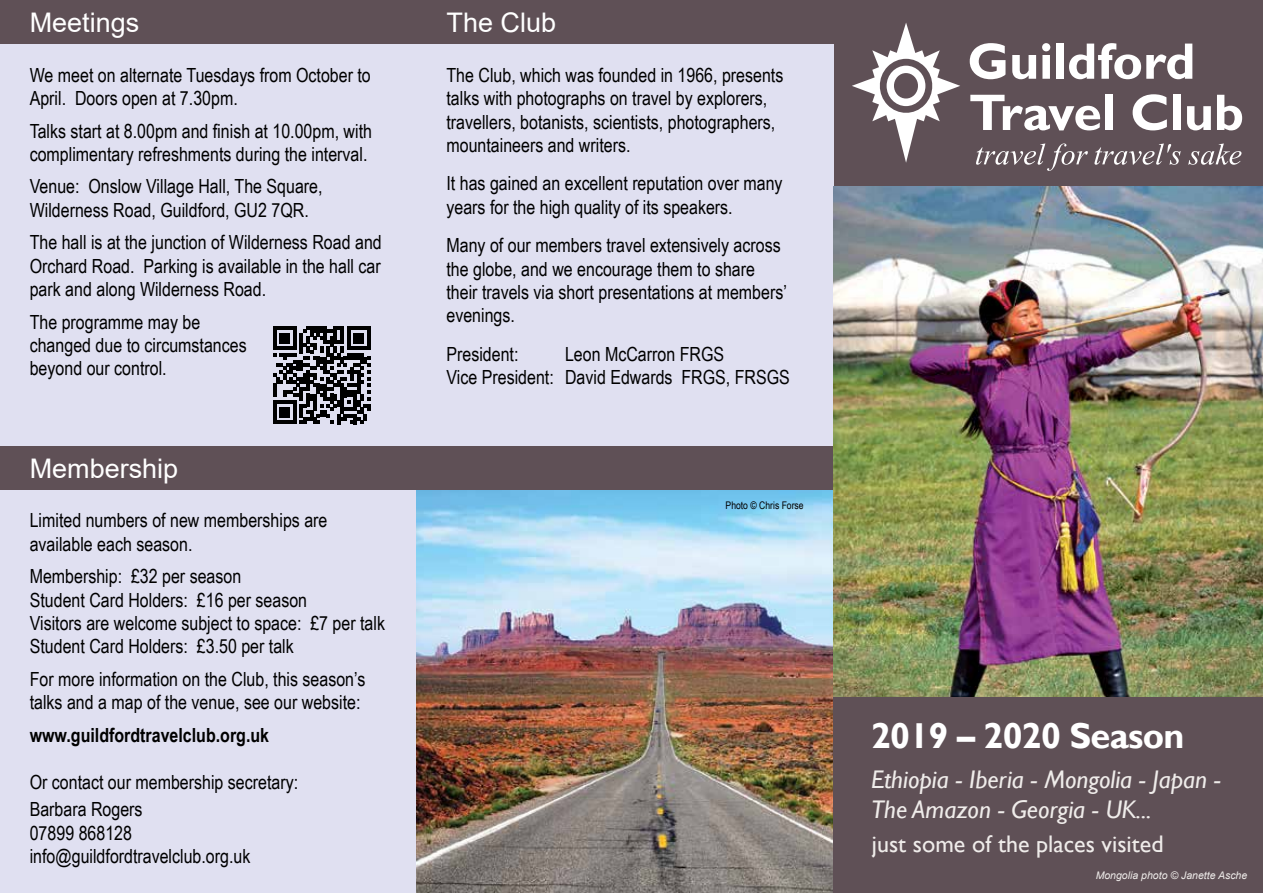
<style>
.page{position:relative;width:1263px;height:893px;background:#fff}
.page>*{position:absolute;margin:0;border:0;box-sizing:border-box;transform-origin:0 0}
.t1{font:700 36px "Gill Sans";letter-spacing:-.02em;color:#fff}
.t2{font:27px "Arial";color:#fff}
.t3{font:italic 25.5px/30.6px "Gill Sans";color:#efecea}
.t4{font:24px "Gill Sans";color:#efecea}
.t5{font:19.5px/23.4px "Arial Narrow";color:#000}
.t6{font:700 19.5px "Arial Narrow";color:#000}
.t7{font:italic 10.5px "Arial";color:#efecea}
.t8{font:10.5px "Arial Narrow";color:#000}
</style>
<div class="page">
<div style="left:833px;top:0;width:430px;height:201px;background:#5f5056"></div>
<div style="left:0;top:0;width:833px;height:893px;background:#e0e0f1"></div>
<img style="left:417px;top:490px;width:416px;height:403px">
<div style="left:0;top:446px;width:833px;height:44px;background:#5f5056"></div>
<div style="left:0;top:0;width:833px;height:43px;background:#5f5056"></div>
<svg style="left:852px;top:23px;width:108px;height:140px"></svg>
<svg style="left:970px;top:43px;width:35px;height:36px"></svg>
<svg style="left:1012px;top:55px;width:24px;height:24px"></svg>
<svg style="left:1042px;top:43px;width:8px;height:36px"></svg>
<div style="left:1056px;top:44px;width:8px;height:35px;background:#fff"></div>
<svg style="left:1069px;top:43px;width:123px;height:36px"></svg>
<svg style="left:976px;top:143px;width:112px;height:28px"></svg>
<svg style="left:1094px;top:143px;width:87px;height:22px"></svg>
<svg style="left:1188px;top:143px;width:53px;height:22px"></svg>
<svg style="left:970px;top:95px;width:130px;height:35px"></svg>
<div style="left:1105px;top:95px;width:8px;height:35px;background:#fff"></div>
<svg style="left:1132px;top:94px;width:35px;height:36px"></svg>
<div style="left:1173px;top:95px;width:8px;height:35px;background:#fff"></div>
<svg style="left:1187px;top:106px;width:24px;height:24px"></svg>
<svg style="left:1217px;top:95px;width:25px;height:35px"></svg>
<img style="left:833px;top:187px;width:430px;height:511px">
<div style="left:833px;top:698px;width:430px;height:195px;background:#5f5056"></div>
<svg style="left:273px;top:326px;width:97px;height:98px"></svg>
<h2 class="t2" style="left:30px;top:3px;width:111px">Meetings</h2>
<h2 class="t2" style="left:446px;top:4px;width:111px">The Club</h2>
<p class="t5" style="left:30px;top:63px;width:343px">We meet on alternate Tuesdays from October to<br>April. Doors open at 7.30pm.</p>
<p class="t5" style="left:30px;top:118px;width:344px">Talks start at 8.00pm and finish at 10.00pm, with complimentary refreshments during the interval.</p>
<p class="t5" style="left:30px;top:174px;width:294px">Venue: Onslow Village Hall, The Square,<br>Wilderness Road, Guildford, GU2 7QR.</p>
<p class="t5" style="left:30px;top:230px;width:353px;text-align:justify">The hall is at the junction of Wilderness Road and Orchard Road. Parking is available in the hall car park and along Wilderness Road.</p>
<p class="t5" style="left:30px;top:309px;width:218px">The programme may be changed due to circumstances beyond our control.</p>
<h2 class="t2" style="left:30px;top:450px;width:150px">Membership</h2>
<p class="t5" style="left:30px;top:508px;width:299px">Limited numbers of new memberships are available each season.</p>
<p class="t5" style="left:30px;top:564px;width:357px">Membership: £32 per season<br>Student Card Holders: £16 per season<br>Visitors are welcome subject to space: £7 per talk Student Card Holders: £3.50 per talk</p>
<p class="t5" style="left:30px;top:667px;width:337px">For more information on the Club, this season’s talks and a map of the venue, see our website:</p>
<p class="t6" style="left:30px;top:720px;width:241px">www.guildfordtravelclub.org.uk</p>
<p class="t5" style="left:30px;top:767px;width:270px;line-height:27.6px">Or contact our membership secretary:<br>Barbara Rogers</p>
<p class="t5" style="left:30px;top:820px;width:222px">07899 868128 info@guildfordtravelclub.org.uk</p>
<p class="t5" style="left:446px;top:63px;width:338px">The Club, which was founded in 1966, presents talks with photographs on travel by explorers, travellers, botanists, scientists, photographers, mountaineers and writers.</p>
<p class="t5" style="left:446px;top:171px;width:338px">It has gained an excellent reputation over many years for the high quality of its speakers.</p>
<p class="t5" style="left:446px;top:233px;width:342px">Many of our members travel extensively across the globe, and we encourage them to share their travels via short presentations at members’ evenings.</p>
<p class="t5" style="left:446px;top:342px;width:73px">President:</p>
<p class="t5" style="left:446px;top:342px;width:345px;text-indent:119px">Leon McCarron FRGS<br>Vice President: David Edwards FRGS, FRSGS</p>
<p class="t8" style="left:725px;top:498px;width:80px">Photo © Chris Forse</p>
<h1 class="t1" style="left:871px;top:714px;width:315px">2019 – 2020 Season</h1>
<h3 class="t3" style="left:871px;top:764px;width:351px">Ethiopia - Iberia - Mongolia - Japan -<br>The Amazon - Georgia - UK...</h3>
<p class="t4" style="left:872px;top:830px;width:293px">just some of the places visited</p>
<p class="t7" style="left:1096px;top:868px;width:153px">Mongolia photo © Janette Asche</p>
</div>
